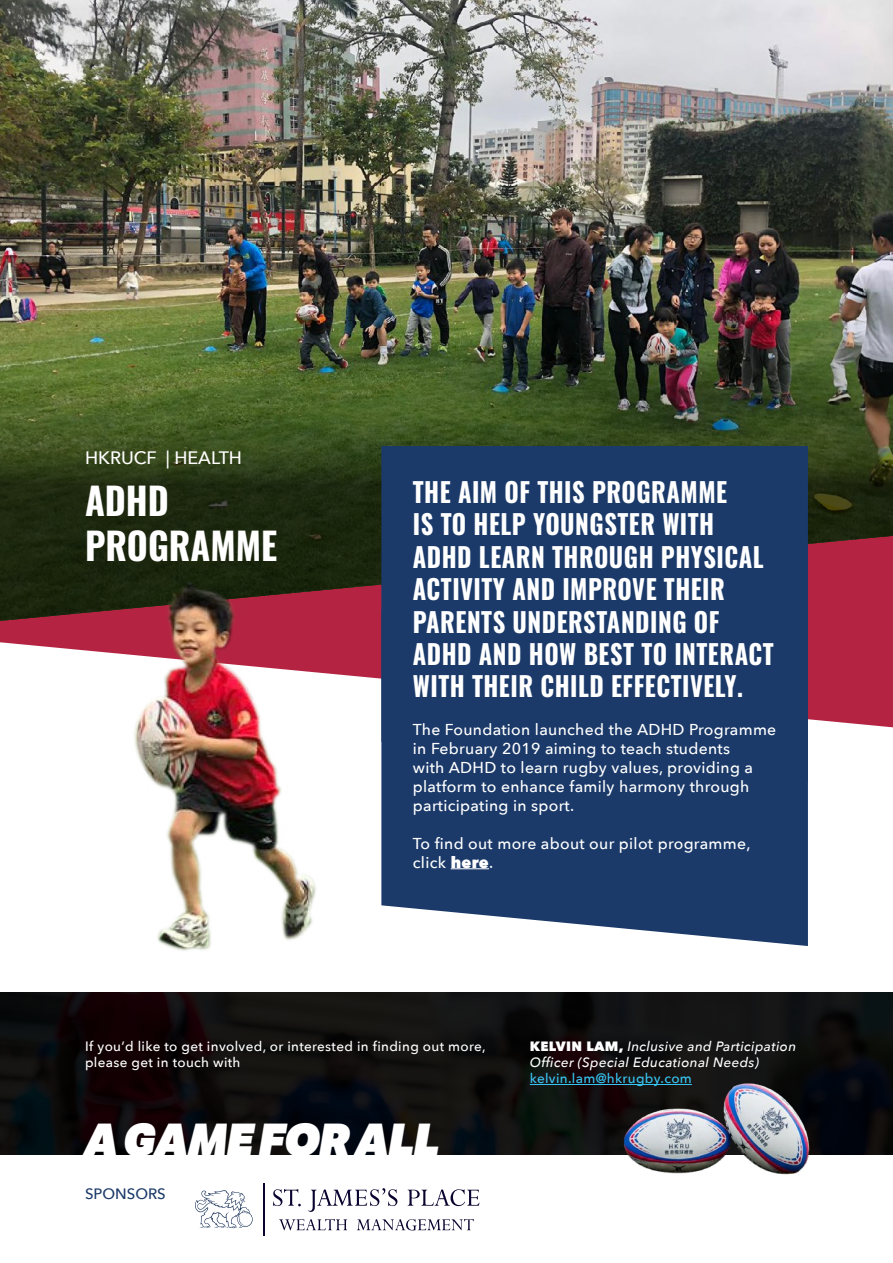
<style>
.page{position:relative;width:893px;height:1263px;background:#fff}
.page>*{position:absolute;margin:0;border:0;box-sizing:border-box;transform-origin:0 0}
.t1{font:italic 800 45px "LFT Etica Display";color:#fff}
.t2{font:700 37.5px/45px "Oswald";color:#fff;scale:.96 1}
.t3{font:700 27px/32.4px "Oswald";letter-spacing:.02em;color:#fff;scale:.91 1}
.t4{font:500 18px "Avenir Next";color:#fff}
.t5{font:500 15.75px/18.9px "Avenir Next";letter-spacing:.02em;color:#fff}
.t6{font:500 15px "Avenir Next";color:#1b3a69}
.t7{font:500 13.5px/16.2px "Avenir Next";letter-spacing:.025em;color:#fff}
.t8{font:italic 500 13.5px/16.2px "Avenir Next";letter-spacing:.025em;color:#fff}
.t9{font:500 13.5px "Avenir Next";letter-spacing:.025em;color:#38c6f4}
.s1{font-weight:800}
.s2{font-weight:800;font-style:normal}
</style>
<div class="page">
<svg style="left:0;top:621px;width:893px;height:106px;fill:#b42442"></svg>
<img style="left:0;top:0;width:893px;height:621px">
<div style="left:381px;top:446px;width:427px;height:164px;background:#1b3a69"></div>
<svg style="left:381px;top:610px;width:427px;height:336px;background:#294672"></svg>
<hr style="left:451px;top:868px;width:38px;height:1px;background:#fff">
<div style="left:0;top:993px;width:893px;height:162px;background:linear-gradient(to bottom,#150e0d,#0a090d)"></div>
<img style="left:463px;top:993px;width:430px;height:182px">
<hr style="left:530px;top:1084px;width:162px;height:1px;background:#38c6f4">
<img style="left:105px;top:538px;width:231px;height:413px">
<svg style="left:279px;top:1219px;width:68px;height:11px"></svg>
<svg style="left:357px;top:1219px;width:117px;height:11px"></svg>
<svg style="left:273px;top:1189px;width:28px;height:17px"></svg>
<svg style="left:308px;top:1188px;width:89px;height:24px"></svg>
<svg style="left:408px;top:1189px;width:71px;height:17px"></svg>
<hr style="left:263px;top:1183px;width:2px;height:52px;background:#09032e">
<svg style="left:195px;top:1190px;width:58px;height:38px"></svg>
<p class="t4" style="left:85px;top:442px;width:158px">HKRUCF | HEALTH</p>
<h2 class="t2" style="left:85px;top:480px;width:202px">ADHD<br>PROGRAMME</h2>
<h3 class="t3" style="left:413px;top:477px;width:398px">THE AIM OF THIS PROGRAMME<br>IS TO HELP YOUNGSTER WITH<br>ADHD LEARN THROUGH PHYSICAL<br>ACTIVITY AND IMPROVE THEIR<br>PARENTS UNDERSTANDING OF<br>ADHD AND HOW BEST TO INTERACT<br>WITH THEIR CHILD EFFECTIVELY.</h3>
<p class="t5" style="left:413px;top:720px;width:365px">The Foundation launched the ADHD Programme in February 2019 aiming to teach students<br>with ADHD to learn rugby values, providing a platform to enhance family harmony through participating in sport.</p>
<p class="t5" style="left:413px;top:833px;width:339px">To find out more about our pilot programme, click <span class="s1">here</span>.</p>
<p class="t7" style="left:85px;top:1038px;width:402px">If you’d like to get involved, or interested in finding out more, please get in touch with</p>
<h1 class="t1" style="left:85px;top:1111px;width:357px">A GAME FOR ALL</h1>
<p class="t6" style="left:85px;top:1181px;width:82px">SPONSORS</p>
<p class="t8" style="left:530px;top:1038px;width:268px"><span class="s2">KELVIN LAM,</span> Inclusive and Participation<br>Officer (Special Educational Needs)</p>
<p class="t9" style="left:530px;top:1067px;width:164px">kelvin.lam@hkrugby.com</p>
</div>
